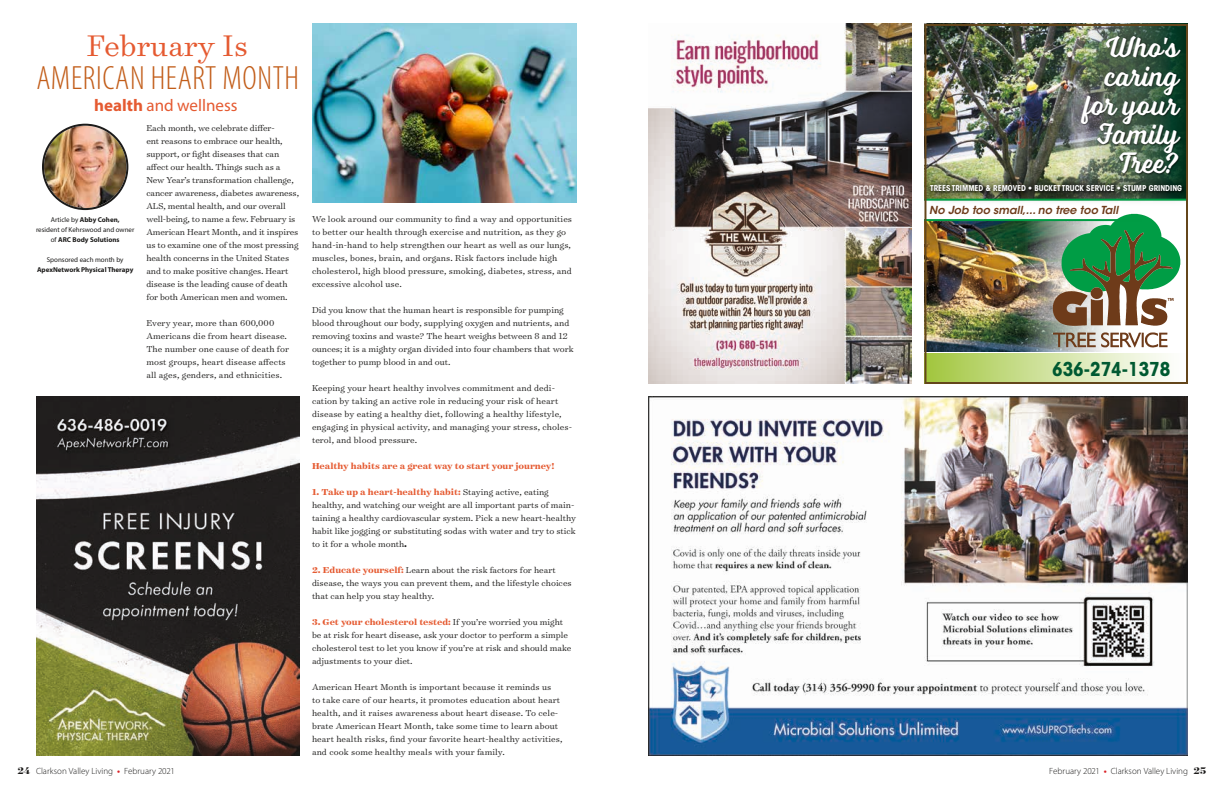
<style>
.page{position:relative;width:1224px;height:792px;background:#fff}
.page>*{position:absolute;margin:0;border:0;box-sizing:border-box;transform-origin:0 0}
.t1{font:300 condensed 33.8px "Myriad Pro";letter-spacing:.02em;color:#c25d19}
.t2{font:300 33.8px "Surveyor Text";color:#e55a31}
.t3{font:30px/29px "Voltage";color:#fff;text-align:right}
.t4{font:700 condensed 19px "ITC Avant Garde Std";color:#005932}
.t5{font:17px "Myriad Pro";color:#e55a31}
.t6{font:italic 600 11px "ITC Avant Garde Std";color:#6e3b1a}
.t7{font:300 9.8px/13px "Surveyor Text";color:#1c1b1a}
.t8{font:700 9.8px "Surveyor Text";color:#e55a31}
.t9{font:300 9px "Myriad Pro";color:#1c1b1a}
.t10{font:700 condensed 8px "ITC Avant Garde Std";color:#fff}
.t11{font:7px/10px "Myriad Pro";color:#1c1b1a;text-align:center}
.t12{font:700 7px "Myriad Pro";color:#1c1b1a}
.s1{font-weight:700}
.s2{font-weight:700;color:#e55a31}
.s3{font-family:"Surveyor Display";font-weight:700;font-size:11px}
.s4{font-weight:700;color:#da2228}
</style>
<div class="page">
<img style="left:36px;top:396px;width:264px;height:360px">
<img style="left:648px;top:396px;width:540px;height:360px">
<img style="left:924px;top:24px;width:264px;height:360px">
<img style="left:648px;top:24px;width:264px;height:360px">
<img style="left:44px;top:126px;width:82px;height:82px;border-radius:41px">
<div style="left:42px;top:124px;width:86px;height:86px;border:2px solid #1c1b1a;border-radius:50%"></div>
<img style="left:312px;top:24px;width:264px;height:178px">
<h1 class="t2" style="left:87px;top:24px;width:163px">February Is</h1>
<h1 class="t1" style="left:36px;top:58px;width:264px">AMERICAN HEART MONTH</h1>
<h3 class="t5" style="left:94px;top:94px;width:145px"><span class="s1">health</span> and wellness</h3>
<p class="t11" style="left:36px;top:215px;width:100px">Article by <span class="s1">Abby Cohen,<br></span>resident of Kehrswood and owner of <span class="s1">ARC Body Solutions</span></p>
<p class="t11" style="left:47px;top:255px;width:78px">Sponsored each month by</p>
<p class="t12" style="left:37px;top:265px;width:98px">ApexNetwork Physical Therapy</p>
<p class="t7" style="left:146px;top:122px;width:154px">Each month, we celebrate differ-<br>ent reasons to embrace our health, support, or fight diseases that can affect our health. Things such as a New Year’s transformation challenge, cancer awareness, diabetes awareness, ALS, mental health, and our overall well-being, to name a few. February is American Heart Month, and it inspires us to examine one of the most pressing health concerns in the United States and to make positive changes. Heart disease is the leading cause of death for both American men and women.</p>
<p class="t7" style="left:146px;top:317px;width:144px">Every year, more than 600,000<br>Americans die from heart disease.<br>The number one cause of death for most groups, heart disease affects all ages, genders, and ethnicities.</p>
<p class="t7" style="left:312px;top:212px;width:262px">We look around our community to find a way and opportunities to better our health through exercise and nutrition, as they go hand-in-hand to help strengthen our heart as well as our lungs, muscles, bones, brain, and organs. Risk factors include high cholesterol, high blood pressure, smoking, diabetes, stress, and excessive alcohol use.</p>
<p class="t7" style="left:312px;top:303px;width:263px">Did you know that the human heart is responsible for pumping blood throughout our body, supplying oxygen and nutrients, and removing toxins and waste? The heart weighs between 8 and 12 ounces; it is a mighty organ divided into four chambers that work together to pump blood in and out.</p>
<p class="t7" style="left:312px;top:381px;width:262px">Keeping your heart healthy involves commitment and dedi&shy;cation by taking an active role in reducing your risk of heart disease by eating a healthy diet, following a healthy lifestyle, engaging in physical activity, and managing your stress, choles&shy;terol, and blood pressure.</p>
<p class="t8" style="left:312px;top:459px;width:244px">Healthy habits are a great way to start your journey!</p>
<p class="t7" style="left:312px;top:485px;width:266px"><span class="s2">1. Take up a heart-healthy habit:</span> Staying active, eating healthy, and watching our weight are all important parts of main&shy;taining a healthy cardiovascular system. Pick a new heart-healthy habit like jogging or substituting sodas with water and try to stick to it for a whole month<span class="s1">.</span></p>
<p class="t7" style="left:312px;top:563px;width:261px"><span class="s2">2. Educate yourself:</span> Learn about the risk factors for heart disease, the ways you can prevent them, and the lifestyle choices that can help you stay healthy.</p>
<p class="t7" style="left:312px;top:615px;width:261px"><span class="s2">3. Get your cholesterol tested:</span> If you’re worried you might be at risk for heart disease, ask your doctor to perform a simple cholesterol test to let you know if you’re at risk and should make adjustments to your diet.</p>
<p class="t7" style="left:312px;top:680px;width:252px">American Heart Month is important because it reminds us<br>to take care of our hearts, it promotes education about heart health, and it raises awareness about heart disease. To cele&shy;brate American Heart Month, take some time to learn about heart health risks, find your favorite heart-healthy activities, and cook some healthy meals with your family.</p>
<h2 class="t3" style="left:1084px;top:32px;width:96px">Who's caring for your<br>Family<br>Tree?</h2>
<p class="t10" style="left:930px;top:183px;width:253px">TREES TRIMMED &amp; REMOVED • BUCKET TRUCK SERVICE • STUMP GRINDING</p>
<p class="t6" style="left:929px;top:203px;width:191px">No Job too small,... no tree too Tall</p>
<h3 class="t4" style="left:1052px;top:357px;width:120px">636-274-1378</h3>
<p class="t9" style="left:17px;top:765px;width:159px"><span class="s3">24</span> Clarkson Valley Living <span class="s4">•</span> February 2021</p>
<p class="t9" style="left:1049px;top:765px;width:159px">February 2021 <span class="s4">•</span> Clarkson Valley Living <span class="s3">25</span></p>
</div>
